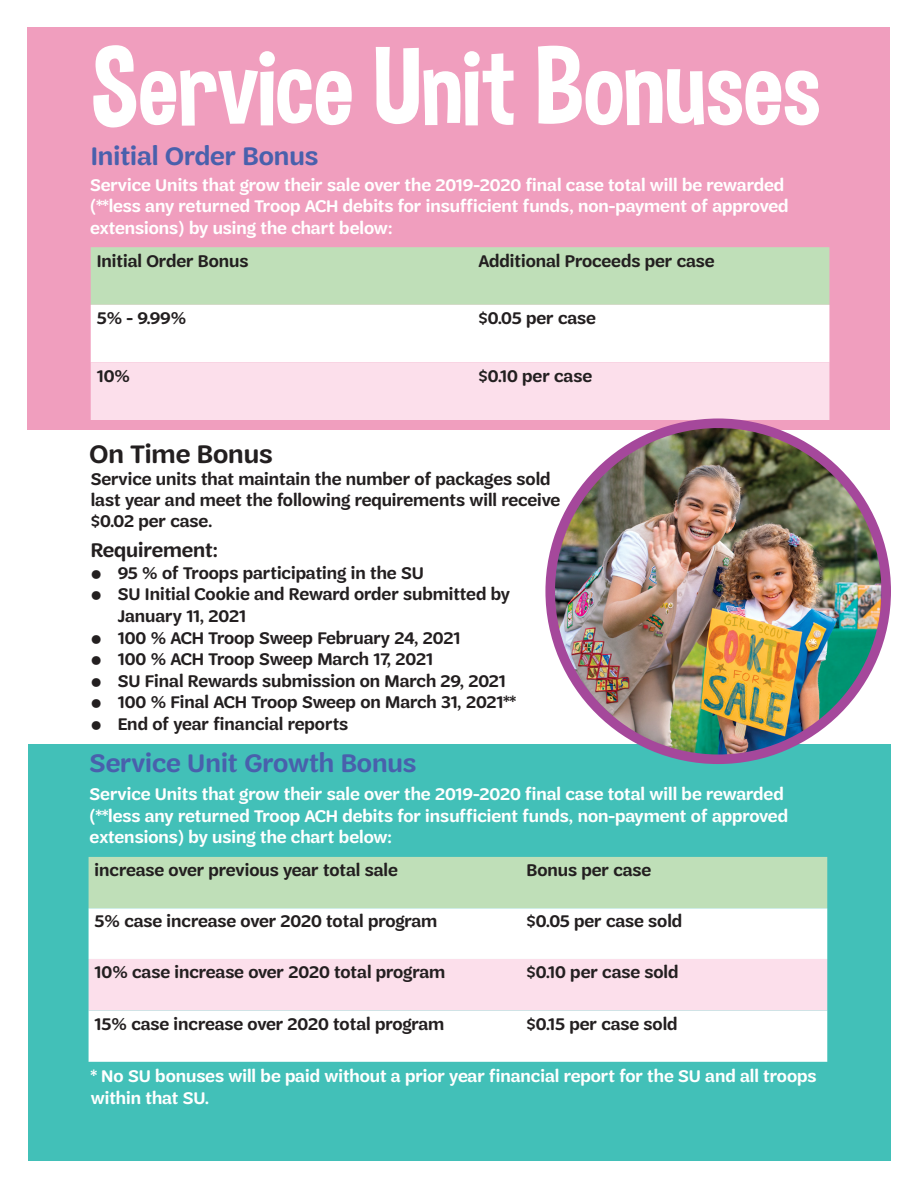
<style>
.page{position:relative;width:918px;height:1188px;background:#fff}
.page>*{position:absolute;margin:0;border:0;box-sizing:border-box;transform-origin:0 0}
.Purple_Header{font:108px "Dimbo";color:#fff}
.t1{font:600 27px "Trefoil Sans";color:#4960ac}
.t2{font:600 27px "Trefoil Sans";color:#231f20}
.t3{font:600 21px "Trefoil Sans";color:#231f20}
.t4{font:600 18px/21px "Trefoil Sans";color:#231f20}
.t5{font:600 18px/21.6px "Trefoil Sans";color:#fff}
.s1{font-weight:400}
</style>
<div class="page">
<div style="left:28px;top:28px;width:862px;height:402px;background:#f09ebe"></div>
<div style="left:28px;top:745px;width:863px;height:416px;background:#42c0b8"></div>
<svg style="left:91px;top:247px;width:738px;height:173px;background:#e8e9e0"></svg>
<div style="left:89px;top:857px;width:738px;height:51px;background:#bfdfb8"></div>
<div style="left:89px;top:908px;width:738px;height:154px;background:#fff"></div>
<div style="left:89px;top:959px;width:738px;height:51px;background:#fcdfeb"></div>
<img style="left:550px;top:423px;width:336px;height:336px;border-radius:168px">
<div style="left:545px;top:419px;width:346px;height:345px;border:10px solid #a5489b;border-radius:50%"></div>
<p class="Purple_Header" style="left:91px;top:22px;width:731px">Service Unit Bonuses</p>
<p class="t1" style="left:91px;top:141px;width:229px">Initial Order Bonus</p>
<p class="t5" style="left:90px;top:174px;width:700px">Service Units that grow their sale over the 2019-2020 final case total will be rewarded (**less any returned Troop ACH debits for insufficient funds, non-payment of approved extensions) by using the chart below:</p>
<p class="t4" style="left:97px;top:250px;width:153px">Initial Order Bonus</p>
<p class="t4" style="left:478px;top:250px;width:238px">Additional Proceeds per case</p>
<p class="t4" style="left:97px;top:308px;width:91px">5% - 9.99%</p>
<p class="t4" style="left:478px;top:308px;width:119px">$0.05 per case</p>
<p class="t4" style="left:97px;top:365px;width:35px">10%</p>
<p class="t4" style="left:478px;top:365px;width:115px">$0.10 per case</p>
<p class="t2" style="left:90px;top:439px;width:185px">On Time Bonus</p>
<p class="t4" style="left:91px;top:469px;width:471px">Service units that maintain the number of packages sold last year and meet the following requirements will receive $0.02 per case.</p>
<p class="t3" style="left:91px;top:539px;width:129px">Requirement:</p>
<p class="t4" style="left:91px;top:562px;width:335px"><span class="s1">⚬</span> 95 % of Troops participating in the SU</p>
<p class="t4" style="left:118px;top:584px;width:394px;line-height:21.6px;text-indent:-27px"><span class="s1">⚬</span> SU Initial Cookie and Reward order submitted by<br>January 11, 2021</p>
<p class="t4" style="left:91px;top:627px;width:371px"><span class="s1">⚬</span> 100 % ACH Troop Sweep February 24, 2021</p>
<p class="t4" style="left:91px;top:649px;width:344px"><span class="s1">⚬</span> 100 % ACH Troop Sweep March 17, 2021</p>
<p class="t4" style="left:91px;top:670px;width:417px"><span class="s1">⚬</span> SU Final Rewards submission on March 29, 2021</p>
<p class="t4" style="left:91px;top:692px;width:427px"><span class="s1">⚬</span> 100 % Final ACH Troop Sweep on March 31, 2021**</p>
<p class="t4" style="left:91px;top:714px;width:259px"><span class="s1">⚬</span> End of year financial reports</p>
<p class="t1" style="left:90px;top:749px;width:328px">Service Unit Growth Bonus</p>
<p class="t5" style="left:90px;top:783px;width:700px">Service Units that grow their sale over the 2019-2020 final case total will be rewarded (**less any returned Troop ACH debits for insufficient funds, non-payment of approved extensions) by using the chart below:</p>
<p class="t4" style="left:95px;top:860px;width:305px">increase over previous year total sale</p>
<p class="t4" style="left:527px;top:860px;width:126px">Bonus per case</p>
<p class="t4" style="left:95px;top:911px;width:344px">5% case increase over 2020 total program</p>
<p class="t4" style="left:527px;top:911px;width:157px">$0.05 per case sold</p>
<p class="t4" style="left:95px;top:962px;width:352px">10% case increase over 2020 total program</p>
<p class="t4" style="left:527px;top:962px;width:153px">$0.10 per case sold</p>
<p class="t4" style="left:95px;top:1013px;width:351px">15% case increase over 2020 total program</p>
<p class="t4" style="left:527px;top:1013px;width:153px">$0.15 per case sold</p>
<p class="t5" style="left:91px;top:1066px;width:727px">* No SU bonuses will be paid without a prior year financial report for the SU and all troops within that SU.</p>
</div>
